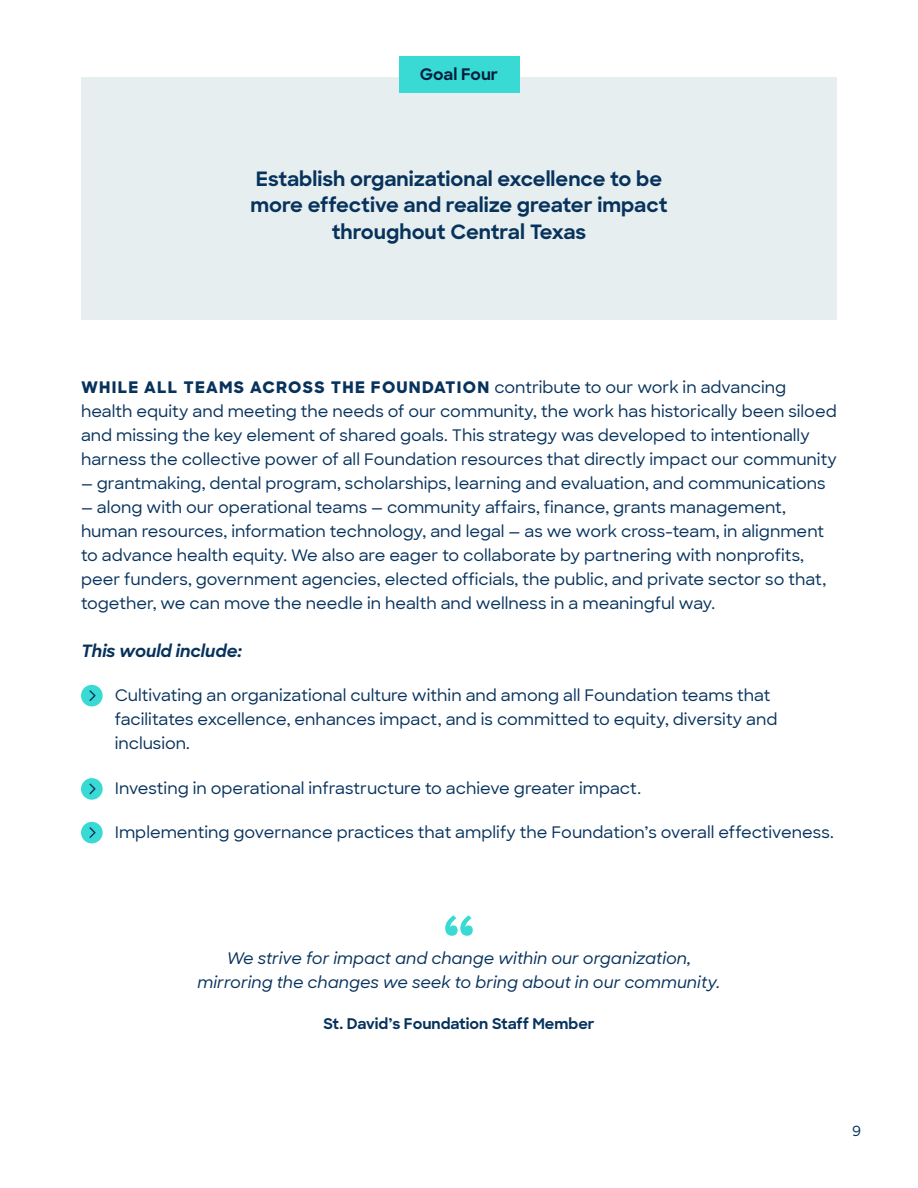
<style>
.page{position:relative;width:918px;height:1188px;background:#fff}
.page>*{position:absolute;margin:0;border:0;box-sizing:border-box;transform-origin:0 0}
.t1{font:700 20.1px/26.4px "Sharp Sans";color:#07325c;text-align:center}
.t2{font:italic 700 17.25px "Sharp Sans";color:#07325c}
.t3{font:500 16.2px/24px "Sharp Sans";color:#07325c}
.t4{font:italic 500 16.2px/24px "Sharp Sans";color:#07325c;text-align:center}
.t5{font:700 16.2px "Sharp Sans";color:#02203f}
.t6{font:700 15px "Sharp Sans";color:#07325c}
.t7{font:500 14.25px "Sharp Sans";color:#07325c}
.s1{font-weight:800}
</style>
<div class="page">
<div style="left:81px;top:685px;width:22px;height:21px;background:#39d9d4;border-radius:50%"></div>
<svg style="left:89px;top:690px;width:7px;height:11px"></svg>
<div style="left:81px;top:778px;width:22px;height:22px;background:#39d9d4;border-radius:50%"></div>
<svg style="left:89px;top:783px;width:7px;height:12px"></svg>
<div style="left:81px;top:822px;width:22px;height:21px;background:#39d9d4;border-radius:50%"></div>
<svg style="left:89px;top:827px;width:7px;height:11px"></svg>
<div style="left:81px;top:77px;width:756px;height:243px;background:#e6eeef"></div>
<div style="left:399px;top:57px;width:120px;height:36px;background:#39d9d4"></div>
<svg style="left:445px;top:915px;width:28px;height:21px"></svg>
<p class="t5" style="left:420px;top:62px;width:80px">Goal Four</p>
<p class="t1" style="left:250px;top:165px;width:419px">Establish organizational excellence to be more effective and realize greater impact throughout Central Texas</p>
<p class="t3" style="left:81px;top:375px;width:758px"><span class="s1">WHILE ALL TEAMS ACROSS THE FOUNDATION</span> contribute to our work in advancing health equity and meeting the needs of our community, the work has historically been siloed and missing the key element of shared goals. This strategy was developed to intentionally harness the collective power of all Foundation resources that directly impact our community</p>
<p class="t3" style="left:81px;top:471px;width:746px">— grantmaking, dental program, scholarships, learning and evaluation, and communications</p>
<p class="t3" style="left:81px;top:495px;width:747px">— along with our operational teams — community affairs, finance, grants management, human resources, information technology, and legal — as we work cross-team, in alignment to advance health equity. We also are eager to collaborate by partnering with nonprofits, peer funders, government agencies, elected officials, the public, and private sector so that, together, we can move the needle in health and wellness in a meaningful way.</p>
<p class="t2" style="left:81px;top:638px;width:163px">This would include:</p>
<p class="t3" style="left:115px;top:683px;width:664px;text-indent:-34px">• Cultivating an organizational culture within and among all Foundation teams that facilitates excellence, enhances impact, and is committed to equity, diversity and inclusion.</p>
<p class="t3" style="left:81px;top:775px;width:562px">• Investing in operational infrastructure to achieve greater impact.</p>
<p class="t3" style="left:81px;top:819px;width:754px">• Implementing governance practices that amplify the Foundation’s overall effectiveness.</p>
<p class="t4" style="left:198px;top:946px;width:524px">We strive for impact and change within our organization, mirroring the changes we seek to bring about in our community.</p>
<p class="t6" style="left:323px;top:1013px;width:273px">St. David’s Foundation Staff Member</p>
<p class="t7" style="left:852px;top:1121px;width:11px">9</p>
</div>
